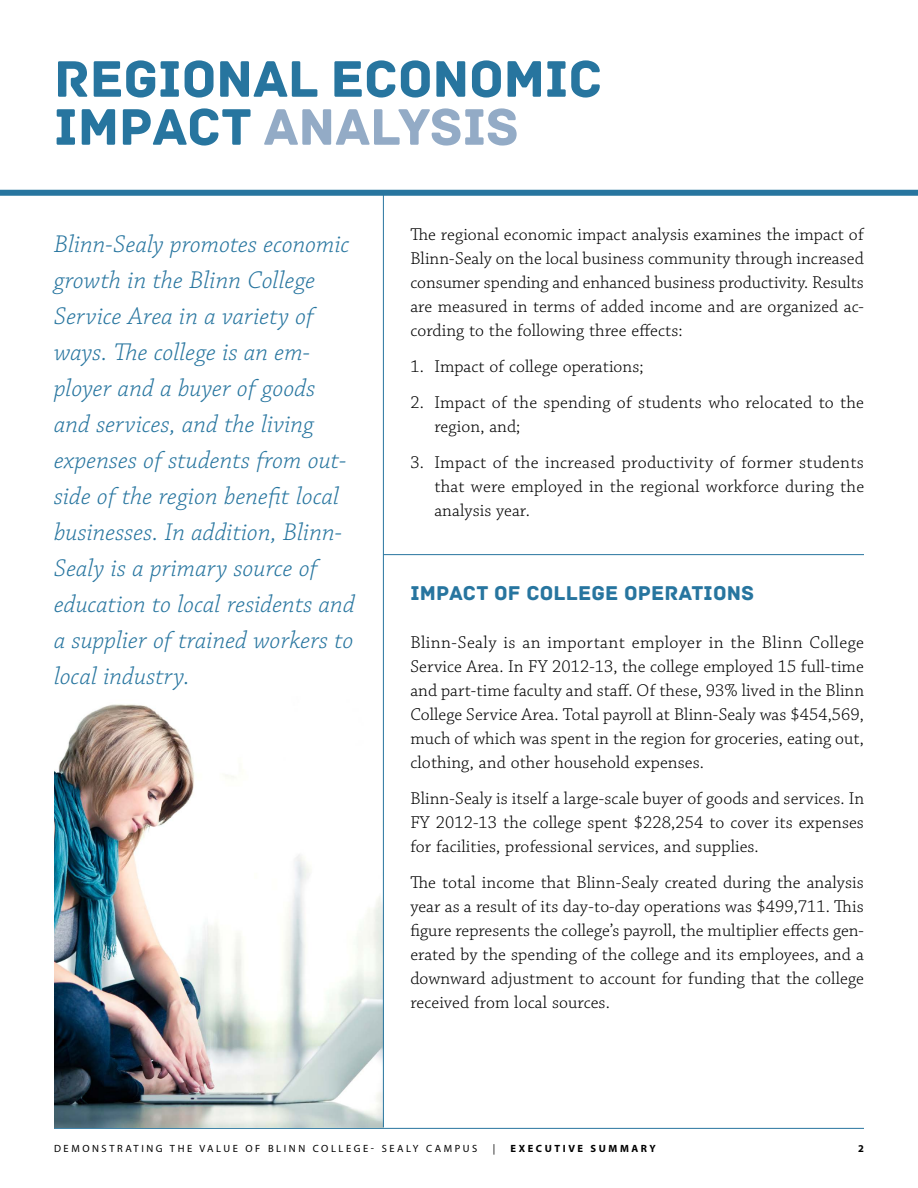
<style>
.page{position:relative;width:918px;height:1188px;background:#fff}
.page>*{position:absolute;margin:0;border:0;box-sizing:border-box;transform-origin:0 0}
.t1{font:54px/48px "Archive";letter-spacing:-.005em;color:#27759f}
.t2{font:italic 300 25.5px/36px "Chaparral Pro";letter-spacing:.005em;color:#27759f}
.t3{font:21px "Archive";letter-spacing:.005em;color:#27759f}
.t4{font:300 18px/24px "Chaparral Pro";letter-spacing:.005em;color:#000;text-align:justify}
.t5{font:10.5px "Myriad Pro";letter-spacing:.245em;color:#000}
.t6{font:700 10.5px "Myriad Pro";letter-spacing:.245em;color:#000}
.s1{color:#93abc6}
</style>
<div class="page">
<hr style="left:54px;top:1128px;width:810px;height:1px;background:#27759f">
<img style="left:54px;top:696px;width:330px;height:432px">
<hr style="left:383px;top:554px;width:481px;height:1px;background:#27759f">
<div style="left:0;top:190px;width:918px;height:6px;background:#27759f"></div>
<hr style="left:383px;top:192px;width:1px;height:935px;background:#27759f">
<h1 class="t1" style="left:54px;top:56px;width:550px">REGIONAL ECONOMIC<br>IMPACT <span class="s1">ANALYSIS</span></h1>
<p class="t2" style="left:54px;top:227px;width:302px">Blinn-Sealy promotes economic growth in the Blinn College<br>Service Area in a variety of ways. The college is an em&shy;ployer and a buyer of goods and services, and the living expenses of students from out&shy;side of the region benefit local businesses. In addition, Blinn-<br>Sealy is a primary source of education to local residents and a supplier of trained workers to local industry.</p>
<p class="t4" style="left:410px;top:223px;width:455px">The regional economic impact analysis examines the impact of Blinn-Sealy on the local business community through increased consumer spending and enhanced business productivity. Results are measured in terms of added income and are organized ac&shy;cording to the following three effects:</p>
<p class="t4" style="left:410px;top:355px;width:235px">1. Impact of college operations;</p>
<p class="t4" style="left:434px;top:391px;width:431px;text-indent:-24px">2. Impact of the spending of students who relocated to the region, and;</p>
<p class="t4" style="left:434px;top:451px;width:431px;text-indent:-24px">3. Impact of the increased productivity of former students that were employed in the regional workforce during the analysis year.</p>
<p class="t3" style="left:410px;top:581px;width:345px">IMPACT OF COLLEGE OPERATIONS</p>
<p class="t4" style="left:410px;top:631px;width:455px">Blinn-Sealy is an important employer in the Blinn College Service Area. In FY 2012-13, the college employed 15 full-time and part-time faculty and staff. Of these, 93% lived in the Blinn College Service Area. Total payroll at Blinn-Sealy was $454,569, much of which was spent in the region for groceries, eating out, clothing, and other household expenses.</p>
<p class="t4" style="left:410px;top:787px;width:455px">Blinn-Sealy is itself a large-scale buyer of goods and services. In FY 2012-13 the college spent $228,254 to cover its expenses for facilities, professional services, and supplies.</p>
<p class="t4" style="left:410px;top:871px;width:455px">The total income that Blinn-Sealy created during the analysis year as a result of its day-to-day operations was $499,711. This figure represents the college’s payroll, the multiplier effects gen&shy;erated by the spending of the college and its employees, and a downward adjustment to account for funding that the college received from local sources.</p>
<p class="t5" style="left:54px;top:1142px;width:425px">DEMONSTRATING THE VALUE OF BLINN COLLEGE- SEALY CAMPUS</p>
<p class="t5" style="left:493px;top:1142px;width:4px">|</p>
<p class="t6" style="left:511px;top:1142px;width:147px">EXECUTIVE SUMMARY</p>
<p class="t6" style="left:858px;top:1142px;width:7px">2</p>
</div>
